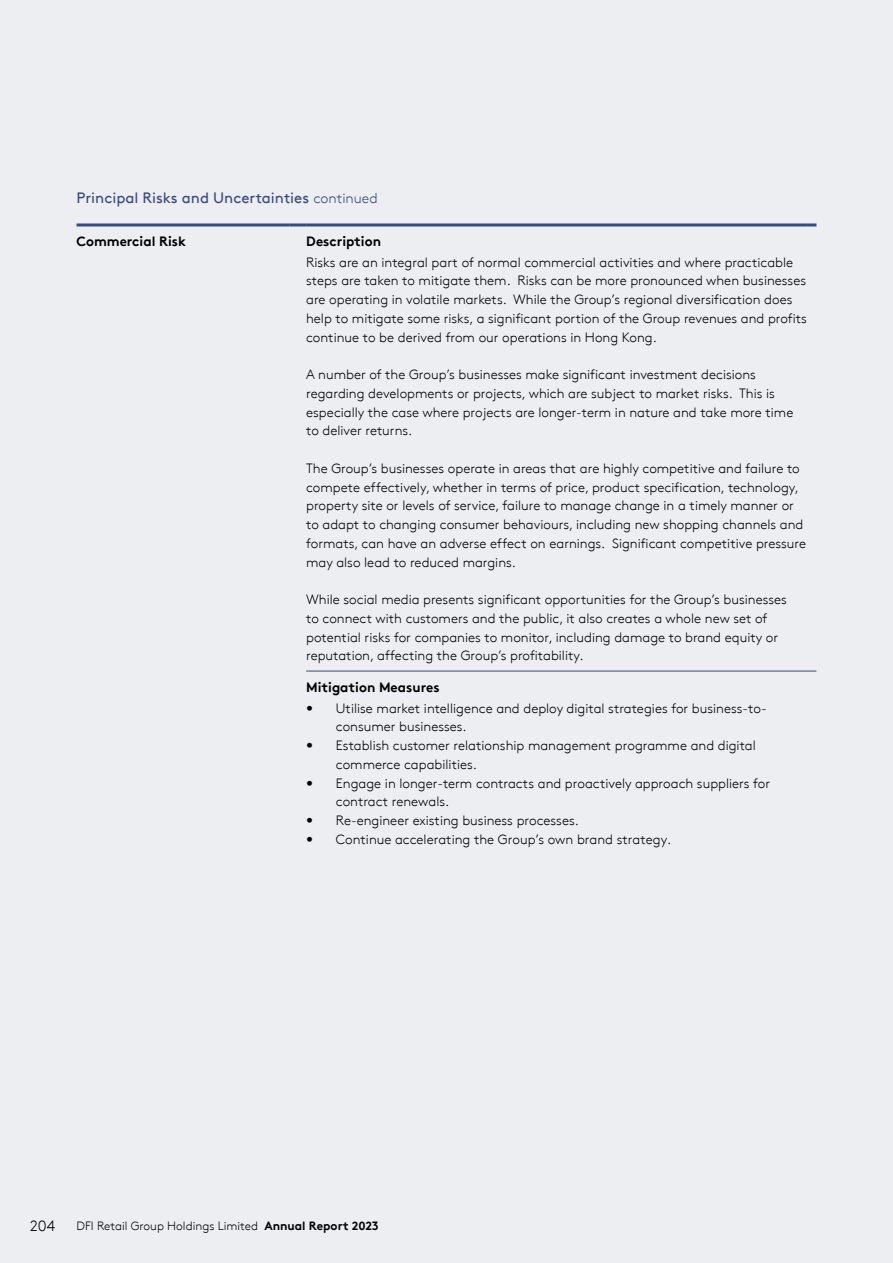
<style>
.page{position:relative;width:893px;height:1263px;background:#eceef1}
.page>*{position:absolute;margin:0;border:0;box-sizing:border-box;transform-origin:0 0}
.t1{font:15px "Brown";color:#3a4982}
.t2{font:300 15px "Brown";color:#000}
.t3{font:300 13.5px/18.8px "Brown";color:#000}
.t4{font:700 13.5px "Brown";color:#000}
.t5{font:300 12px "Brown";color:#000}
.s1{font-weight:300;font-size:14.25px}
.s2{font-weight:700}
</style>
<div class="page">
<hr style="left:77px;top:223px;width:212px;height:3px;background:#3a4982">
<hr style="left:289px;top:223px;width:17px;height:3px;background:#3a4982">
<hr style="left:306px;top:223px;width:502px;height:3px;background:#3a4982">
<svg style="left:808px;top:223px;width:8px;height:3px"></svg>
<hr style="left:306px;top:671px;width:502px;height:1px;background:#3a4982">
<p class="t1" style="left:77px;top:189px;width:303px">Principal Risks and Uncertainties <span class="s1">continued</span></p>
<p class="t4" style="left:77px;top:233px;width:111px">Commercial Risk</p>
<p class="t4" style="left:306px;top:233px;width:76px">Description</p>
<p class="t3" style="left:306px;top:253px;width:502px">Risks are an integral part of normal commercial activities and where practicable steps are taken to mitigate them. Risks can be more pronounced when businesses are operating in volatile markets. While the Group’s regional diversification does help to mitigate some risks, a significant portion of the Group revenues and profits continue to be derived from our operations in Hong Kong.</p>
<p class="t3" style="left:306px;top:365px;width:489px">A number of the Group’s businesses make significant investment decisions regarding developments or projects, which are subject to market risks. This is especially the case where projects are longer-term in nature and take more time to deliver returns.</p>
<p class="t3" style="left:306px;top:459px;width:501px">The Group’s businesses operate in areas that are highly competitive and failure to compete effectively, whether in terms of price, product specification, technology, property site or levels of service, failure to manage change in a timely manner or to adapt to changing consumer behaviours, including new shopping channels and formats, can have an adverse effect on earnings. Significant competitive pressure may also lead to reduced margins.</p>
<p class="t3" style="left:306px;top:590px;width:482px">While social media presents significant opportunities for the Group’s businesses to connect with customers and the public, it also creates a whole new set of potential risks for companies to monitor, including damage to brand equity or reputation, affecting the Group’s profitability.</p>
<p class="t4" style="left:306px;top:679px;width:135px">Mitigation Measures</p>
<p class="t3" style="left:336px;top:699px;width:432px;text-indent:-30px">• Utilise market intelligence and deploy digital strategies for business-to&shy;consumer businesses.</p>
<p class="t3" style="left:336px;top:736px;width:421px;text-indent:-30px">• Establish customer relationship management programme and digital commerce capabilities.</p>
<p class="t3" style="left:336px;top:774px;width:436px;text-indent:-30px">• Engage in longer-term contracts and proactively approach suppliers for contract renewals.</p>
<p class="t3" style="left:306px;top:811px;width:274px">• Re-engineer existing business processes.</p>
<p class="t3" style="left:306px;top:830px;width:367px">• Continue accelerating the Group’s own brand strategy.</p>
<p class="t2" style="left:30px;top:1217px;width:27px">204</p>
<p class="t5" style="left:77px;top:1219px;width:304px">DFI Retail Group Holdings Limited <span class="s2">Annual Report 2023</span></p>
</div>
